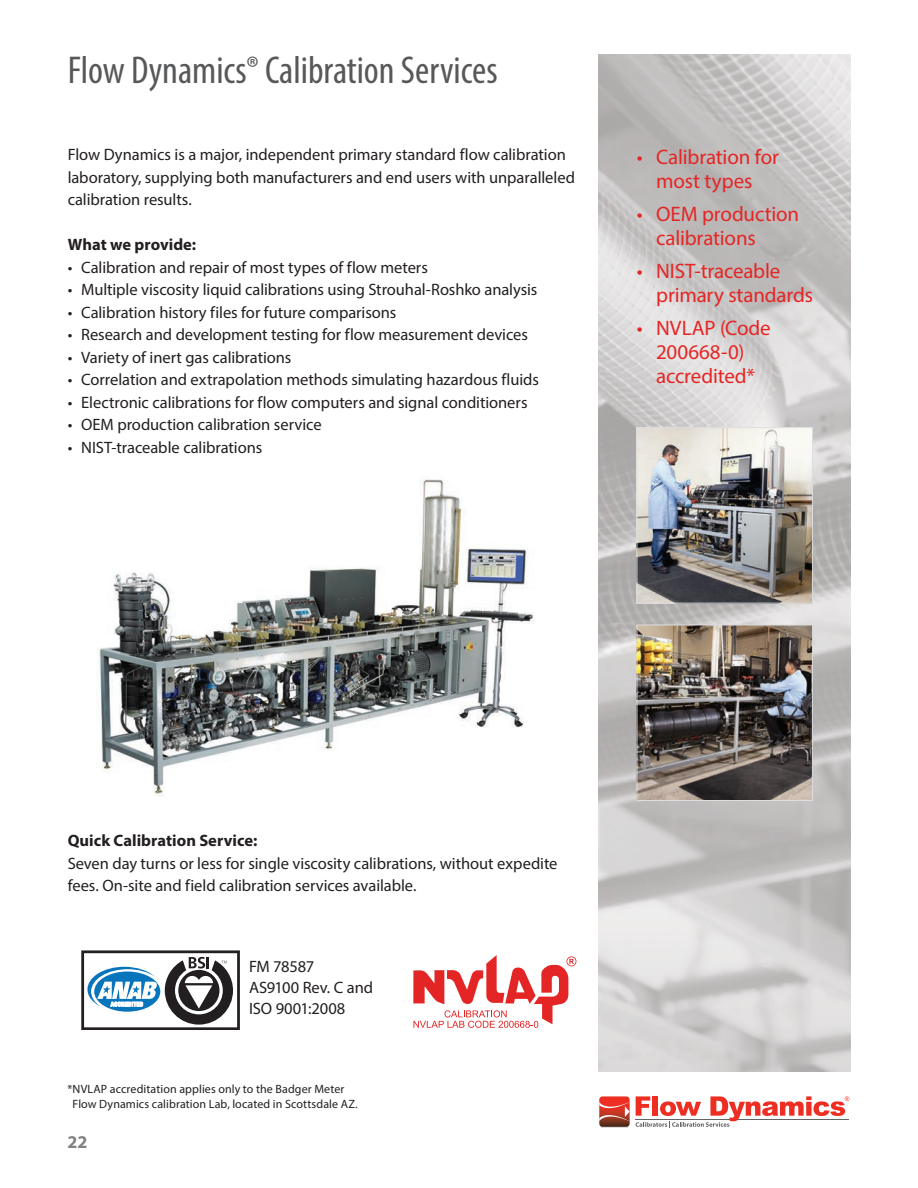
<style>
.page{position:relative;width:918px;height:1188px;background:#fff}
.page>*{position:absolute;margin:0;border:0;box-sizing:border-box;transform-origin:0 0}
.t1{font:condensed 39px "Myriad Pro";color:#57585a}
.t2{font:21px/24px "Myriad Pro";letter-spacing:-.01em;color:#e42625;text-align:center}
.t3{font:700 18px "Myriad Pro";color:#808285}
.t4{font:16.5px/22.5px "Myriad Pro";letter-spacing:-.005em;color:#231f20}
.t5{font:700 16.5px "Myriad Pro";color:#231f20}
.t6{font:12px/15px "Myriad Pro";letter-spacing:.01em;color:#231f20}
.s1{font-size:33px}
</style>
<div class="page">
<img style="left:598px;top:54px;width:252px;height:1018px">
<hr style="left:601px;top:1124px;width:27px;height:4px;background:#dbdcde;border-radius:2px">
<svg style="left:599px;top:1096px;width:31px;height:31px"></svg>
<svg style="left:636px;top:1096px;width:213px;height:32px"></svg>
<svg style="left:81px;top:950px;width:159px;height:80px"></svg>
<svg style="left:413px;top:955px;width:163px;height:73px"></svg>
<img style="left:99px;top:479px;width:436px;height:318px">
<img style="left:639px;top:429px;width:172px;height:172px">
<div style="left:637px;top:427px;width:176px;height:176px;border:1px solid #dcdddf"></div>
<img style="left:639px;top:627px;width:172px;height:172px">
<div style="left:637px;top:625px;width:176px;height:176px;border:1px solid #dcdddf"></div>
<h1 class="t1" style="left:68px;top:47px;width:432px">Flow Dynamics<span class="s1">®</span> Calibration Services</h1>
<p class="t4" style="left:68px;top:143px;width:509px">Flow Dynamics is a major, independent primary standard flow calibration laboratory, supplying both manufacturers and end users with unparalleled calibration results.</p>
<p class="t5" style="left:68px;top:234px;width:130px">What we provide:</p>
<p class="t4" style="left:68px;top:256px;width:362px">• Calibration and repair of most types of flow meters</p>
<p class="t4" style="left:68px;top:278px;width:471px">• Multiple viscosity liquid calibrations using Strouhal-Roshko analysis</p>
<p class="t4" style="left:68px;top:301px;width:330px">• Calibration history files for future comparisons</p>
<p class="t4" style="left:68px;top:323px;width:462px">• Research and development testing for flow measurement devices</p>
<p class="t4" style="left:68px;top:346px;width:225px">• Variety of inert gas calibrations</p>
<p class="t4" style="left:68px;top:368px;width:473px">• Correlation and extrapolation methods simulating hazardous fluids</p>
<p class="t4" style="left:68px;top:391px;width:461px">• Electronic calibrations for flow computers and signal conditioners</p>
<p class="t4" style="left:68px;top:413px;width:256px">• OEM production calibration service</p>
<p class="t4" style="left:68px;top:436px;width:196px">• NIST-traceable calibrations</p>
<p class="t2" style="left:637px;top:144px;width:144px">• Calibration for most types</p>
<p class="t2" style="left:656px;top:201px;width:144px;text-align:left;text-indent:-20px">• OEM production calibrations</p>
<p class="t2" style="left:656px;top:258px;width:158px;text-align:left;text-indent:-20px">• NIST-traceable primary standards</p>
<p class="t2" style="left:637px;top:315px;width:136px">• NVLAP (Code<br>200668-0) accredited*</p>
<p class="t5" style="left:68px;top:830px;width:191px">Quick Calibration Service:</p>
<p class="t4" style="left:68px;top:851px;width:491px">Seven day turns or less for single viscosity calibrations, without expedite fees. On-site and field calibration services available.</p>
<p class="t4" style="left:249px;top:956px;width:126px;line-height:21px">FM 78587<br>AS9100 Rev. C and<br>ISO 9001:2008</p>
<p class="t6" style="left:73px;top:1081px;width:287px;text-indent:-5px">*NVLAP accreditation applies only to the Badger Meter<br>Flow Dynamics calibration Lab, located in Scottsdale AZ.</p>
<p class="t3" style="left:68px;top:1130px;width:21px">22</p>
</div>
